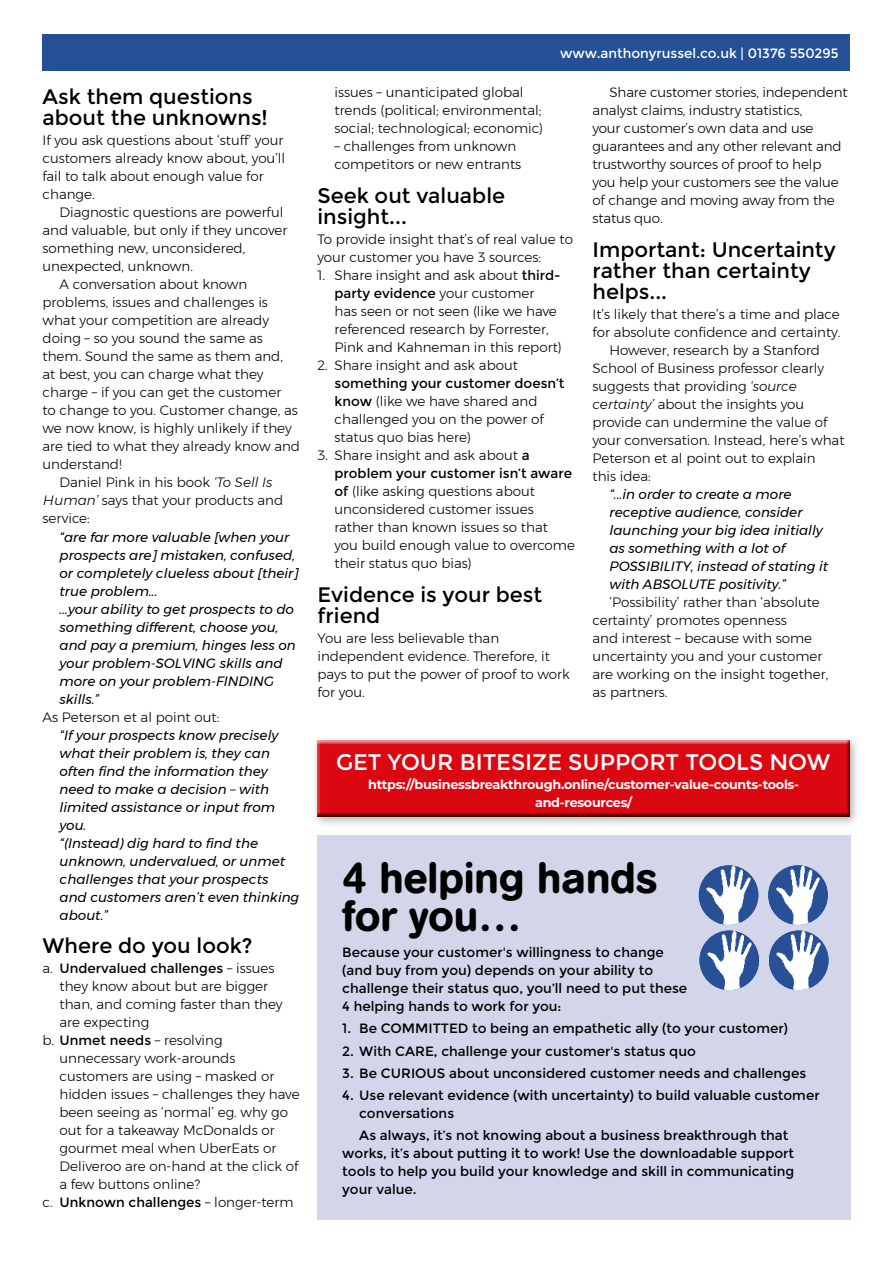
<style>
.page{position:relative;width:893px;height:1263px;background:#fff}
.page>*{position:absolute;margin:0;border:0;box-sizing:border-box;transform-origin:0 0}
.SUBHEAD{font:500 43.5px/37.5px "AG Buch Rounded BQ";color:#000}
.SUBHEAD_SM{font:22.5px "Montserrat";color:#fff}
.SUBHEAD-2{font:21px/21px "Montserrat";color:#000}
.body{font:300 13.5px/18px "Montserrat";color:#000}
.BULLIT{font:300 13.5px/18px "Montserrat";color:#000}
.QUOTE{font:italic 13.5px/18px "Montserrat";color:#000}
.body-2{font:13.5px/18px "Montserrat";color:#000}
.BULLIT-2{font:13.5px/18px "Montserrat";color:#000}
.t1{font:13.5px "Montserrat";color:#fff}
.body-3{font:700 12.75px/18px "Montserrat";letter-spacing:-.02em;color:#fff;text-align:center}
.s1{font-style:italic}
.s2{font-weight:400}
.s3{font-weight:300}
</style>
<div class="page">
<div style="left:43px;top:34px;width:807px;height:36px;background:#265095"></div>
<div style="left:317px;top:835px;width:533px;height:385px;background:#d3d6eb"></div>
<img style="left:699px;top:865px;width:59px;height:60px;border-radius:30px">
<img style="left:768px;top:865px;width:60px;height:60px;border-radius:30px">
<img style="left:699px;top:930px;width:60px;height:60px;border-radius:30px">
<img style="left:769px;top:930px;width:59px;height:60px;border-radius:30px">
<div style="left:311px;top:735px;width:550px;height:93px;background:#000;opacity:.3"></div>
<div style="left:312px;top:736px;width:541px;height:81px;background:#fff"></div>
<div style="left:314px;top:738px;width:540px;height:79px;background:#000;opacity:.75"></div>
<p class="SUBHEAD-2" style="left:43px;top:87px;width:227px">Ask them questions about the unknowns!</p>
<p class="body" style="left:43px;top:131px;width:244px">If you ask questions about ‘stuff’ your customers already know about, you’ll fail to talk about enough value for change.</p>
<p class="body" style="left:43px;top:203px;width:246px;text-indent:17px">Diagnostic questions are powerful and valuable, but only if they uncover something new, unconsidered, unexpected, unknown.</p>
<p class="body" style="left:43px;top:275px;width:259px;text-indent:17px">A conversation about known problems, issues and challenges is what your competition are already doing – so you sound the same as them. Sound the same as them and,<br>at best, you can charge what they charge – if you can get the customer<br>to change to you. Customer change, as we now know, is highly unlikely if they are tied to what they already know and understand!</p>
<p class="body" style="left:43px;top:473px;width:242px;text-indent:17px">Daniel Pink in his book <span class="s1">‘To Sell Is<br>Human’</span> says that your products and service:</p>
<p class="QUOTE" style="left:60px;top:528px;width:240px">“are far more valuable [when your prospects are] mistaken, confused, or completely clueless about [their] true problem...</p>
<p class="QUOTE" style="left:60px;top:600px;width:238px">...your ability to get prospects to do something different, choose you, and pay a premium, hinges less on your problem-SOLVING skills and more on your problem-FINDING skills.”</p>
<p class="body" style="left:43px;top:707px;width:178px">As Peterson et al point out:</p>
<p class="QUOTE" style="left:60px;top:726px;width:221px">“If your prospects know precisely what their problem is, they can often find the information they need to make a decision – with limited assistance or input from you.</p>
<p class="QUOTE" style="left:60px;top:834px;width:241px">“(Instead) dig hard to find the unknown, undervalued, or unmet challenges that your prospects<br>and customers aren’t even thinking about.”</p>
<p class="SUBHEAD-2" style="left:43px;top:936px;width:212px">Where do you look?</p>
<p class="BULLIT" style="left:60px;top:959px;width:225px;text-indent:-17px">a. <span class="s2">Undervalued challenges</span> – issues they know about but are bigger than, and coming faster than they are expecting</p>
<p class="BULLIT" style="left:60px;top:1031px;width:242px;text-indent:-17px">b. <span class="s2">Unmet needs</span> – resolving unnecessary work-arounds customers are using – masked or hidden issues – challenges they have been seeing as ‘normal’ eg. why go out for a takeaway McDonalds or gourmet meal when UberEats or<br>Deliveroo are on-hand at the click of a few buttons online?</p>
<p class="BULLIT-2" style="left:43px;top:1194px;width:253px"><span class="s3">c.</span> Unknown challenges <span class="s3">– longer-term</span></p>
<p class="t1" style="left:560px;top:45px;width:280px">www.anthonyrussel.co.uk | 01376 550295</p>
<p class="BULLIT" style="left:334px;top:83px;width:210px">issues – unanticipated global trends (political; environmental; social; technological; economic)</p>
<p class="BULLIT" style="left:334px;top:137px;width:188px">– challenges from unknown competitors or new entrants</p>
<p class="SUBHEAD-2" style="left:317px;top:185px;width:189px">Seek out valuable insight...</p>
<p class="body" style="left:317px;top:230px;width:257px">To provide insight that’s of real value to your customer you have 3 sources:</p>
<p class="BULLIT" style="left:334px;top:266px;width:229px;text-indent:-17px">1. Share insight and ask about <span class="s2">third&shy;party evidence</span> your customer<br>has seen or not seen (like we have referenced research by Forrester, Pink and Kahneman in this report)</p>
<p class="BULLIT" style="left:334px;top:356px;width:232px;text-indent:-17px">2. Share insight and ask about <span class="s2">something your customer doesn’t know</span> (like we have shared and challenged you on the power of status quo bias here)</p>
<p class="BULLIT" style="left:334px;top:446px;width:242px;text-indent:-17px">3. Share insight and ask about <span class="s2">a problem your customer isn’t aware of</span> (like asking questions about unconsidered customer issues rather than known issues so that<br>you build enough value to overcome their status quo bias)</p>
<p class="SUBHEAD-2" style="left:317px;top:584px;width:226px">Evidence is your best friend</p>
<p class="body" style="left:317px;top:629px;width:254px">You are less believable than independent evidence. Therefore, it pays to put the power of proof to work for you.</p>
<p class="body" style="left:592px;top:83px;width:257px;text-indent:17px">Share customer stories, independent analyst claims, industry statistics,<br>your customer’s own data and use guarantees and any other relevant and trustworthy sources of proof to help you help your customers see the value of change and moving away from the status quo.</p>
<p class="SUBHEAD-2" style="left:592px;top:239px;width:245px">Important: Uncertainty rather than certainty helps...</p>
<p class="body" style="left:592px;top:305px;width:249px">It’s likely that there’s a time and place for absolute confidence and certainty.</p>
<p class="body" style="left:592px;top:341px;width:254px;text-indent:17px">However, research by a Stanford<br>School of Business professor clearly suggests that providing <span class="s1">‘source certainty’</span> about the insights you provide can undermine the value of your conversation. Instead, here’s what<br>Peterson et al point out to explain<br>this idea:</p>
<p class="QUOTE" style="left:609px;top:485px;width:220px">“...in order to create a more receptive audience, consider launching your big idea initially as something with a lot of<br>POSSIBILITY, instead of stating it with ABSOLUTE positivity.”</p>
<p class="body" style="left:592px;top:593px;width:237px;text-indent:17px">‘Possibility’ rather than ‘absolute certainty’ promotes openness<br>and interest – because with some uncertainty you and your customer are working on the insight together, as partners.</p>
<p class="SUBHEAD_SM" style="left:336px;top:749px;width:496px">GET YOUR BITESIZE SUPPORT TOOLS NOW</p>
<p class="body-3" style="left:368px;top:775px;width:432px">https://businessbreakthrough.online/customer-value-counts-tools&shy;and-resources/</p>
<p class="SUBHEAD" style="left:342px;top:860px;width:317px">4 helping hands for you…</p>
<p class="body-2" style="left:342px;top:943px;width:346px">Because your customer's willingness to change (and buy from you) depends on your ability to challenge their status quo, you’ll need to put these 4 helping hands to work for you:</p>
<p class="BULLIT-2" style="left:342px;top:1020px;width:447px">1. Be COMMITTED to being an empathetic ally (to your customer)</p>
<p class="BULLIT-2" style="left:342px;top:1042px;width:355px">2. With CARE, challenge your customer's status quo</p>
<p class="BULLIT-2" style="left:342px;top:1064px;width:465px">3. Be CURIOUS about unconsidered customer needs and challenges</p>
<p class="BULLIT-2" style="left:359px;top:1086px;width:462px;text-indent:-17px">4. Use relevant evidence (with uncertainty) to build valuable customer conversations</p>
<p class="body-2" style="left:342px;top:1127px;width:454px;text-indent:17px">As always, it’s not knowing about a business breakthrough that works, it’s about putting it to work! Use the downloadable support tools to help you build your knowledge and skill in communicating your value.</p>
</div>
